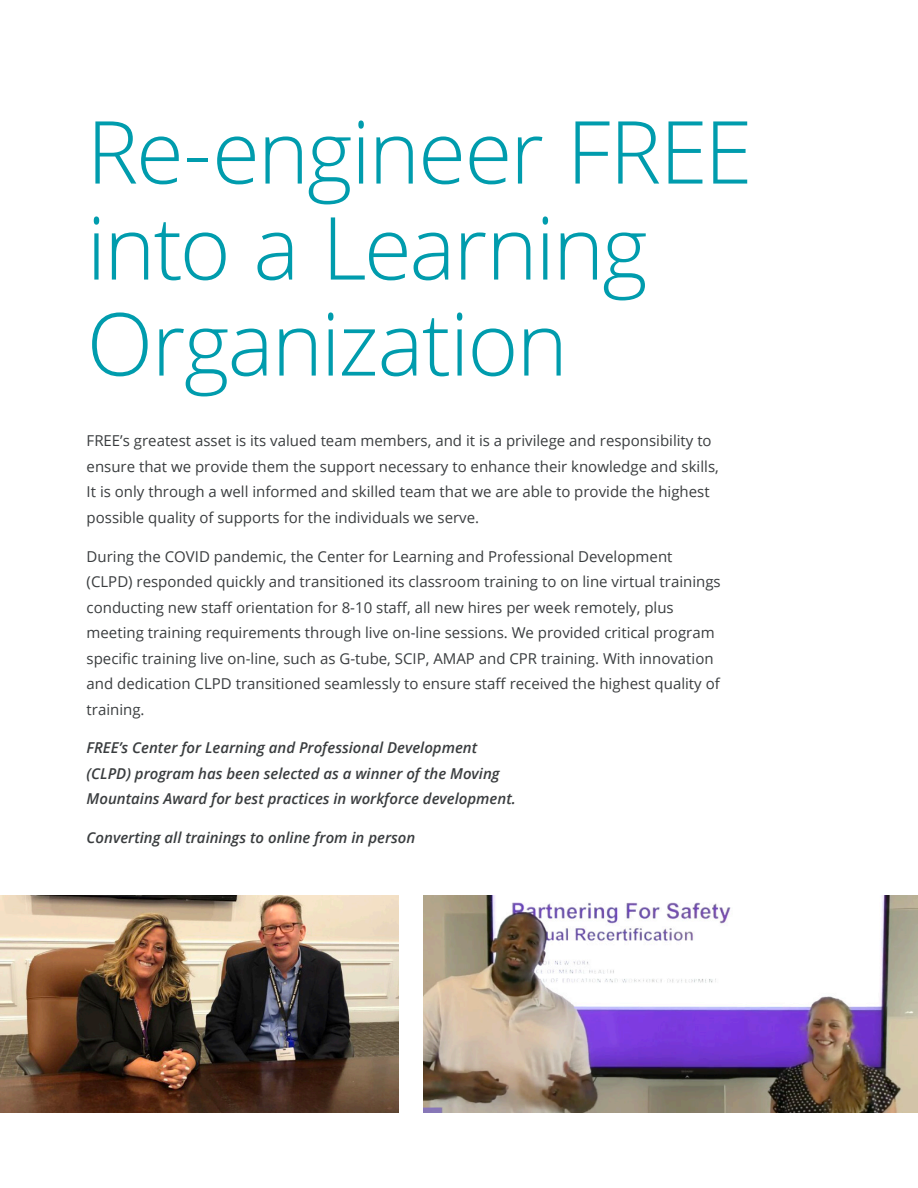
<style>
.page{position:relative;width:918px;height:1188px;background:#fff}
.page>*{position:absolute;margin:0;border:0;box-sizing:border-box;transform-origin:0 0}
.t1{font:300 87px/96px "Open Sans";letter-spacing:-.025em;color:#009cad}
.t2{font:15px/25.5px "Open Sans";color:#3a3d3f}
.t3{font:italic 600 15px/25.5px "Open Sans";color:#3a3d3f}
</style>
<div class="page">
<img style="left:0;top:896px;width:399px;height:217px">
<img style="left:423px;top:896px;width:495px;height:217px">
<p class="t1" style="left:87px;top:102px;width:667px">Re-engineer FREE into a Learning<br>Organization</p>
<p class="t2" style="left:87px;top:428px;width:634px">FREE’s greatest asset is its valued team members, and it is a privilege and responsibility to ensure that we provide them the support necessary to enhance their knowledge and skills, It is only through a well informed and skilled team that we are able to provide the highest possible quality of supports for the individuals we serve.</p>
<p class="t2" style="left:87px;top:543px;width:636px">During the COVID pandemic, the Center for Learning and Professional Development (CLPD) responded quickly and transitioned its classroom training to on line virtual trainings conducting new staff orientation for 8-10 staff, all new hires per week remotely, plus meeting training requirements through live on-line sessions. We provided critical program specific training live on-line, such as G-tube, SCIP, AMAP and CPR training. With innovation and dedication CLPD transitioned seamlessly to ensure staff received the highest quality of training.</p>
<p class="t3" style="left:87px;top:735px;width:431px">FREE’s Center for Learning and Professional Development (CLPD) program has been selected as a winner of the Moving<br>Mountains Award for best practices in workforce development.</p>
<p class="t3" style="left:87px;top:825px;width:330px">Converting all trainings to online from in person</p>
</div>
